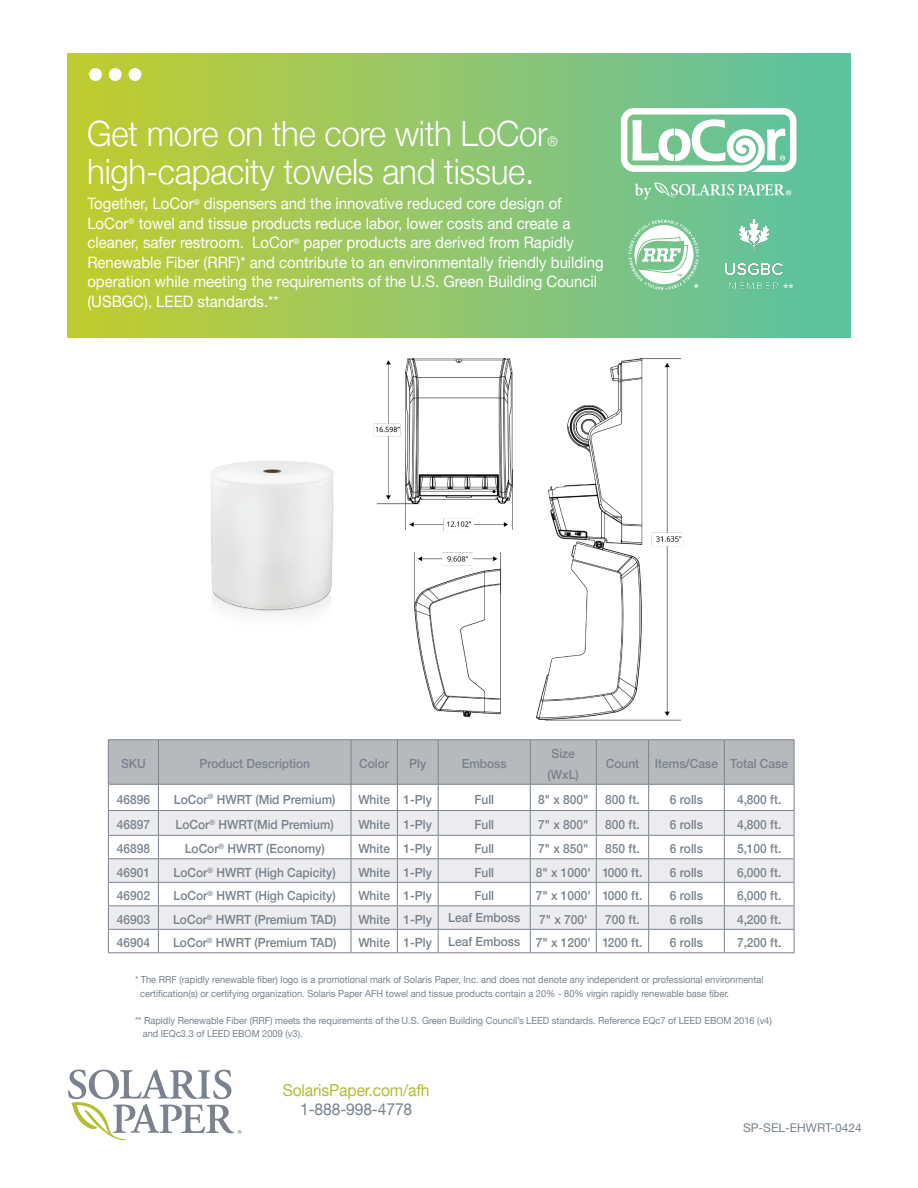
<style>
.page{position:relative;width:918px;height:1188px;background:#fff}
.page>*{position:absolute;margin:0;border:0;box-sizing:border-box;transform-origin:0 0}
.t1{font:300 34.95px "Helvetica Neue";letter-spacing:-.01em;color:#fff;scale:.95 1}
.t2{font:16.5px "Helvetica Neue";letter-spacing:-.01em;color:#b4bd34;scale:.95 1}
.t3{font:16.5px "Helvetica Neue";letter-spacing:-.01em;color:#78828d;scale:.95 1}
.t4{font:15.75px/19.5px "Helvetica Neue";color:#fff;scale:.95 1}
.t5{font:300 13.5px "Helvetica Neue";color:#fff;scale:.95 1}
.t6{font:500 12.6px/21px "Helvetica Neue";color:#78828d;text-align:center;scale:.95 1}
.t7{font:12px "Helvetica Neue";color:#78828d}
.t8{font:9.75px/13.5px "Helvetica Neue";color:#78828d;scale:.95 1}
</style>
<div class="page">
<svg style="left:108px;top:740px;width:687px;height:212px"></svg>
<hr style="left:108px;top:952px;width:50px;height:1px;background:#78828d">
<hr style="left:158px;top:952px;width:193px;height:1px;background:#78828d">
<hr style="left:351px;top:952px;width:46px;height:1px;background:#78828d">
<hr style="left:397px;top:952px;width:41px;height:1px;background:#78828d">
<hr style="left:438px;top:952px;width:92px;height:1px;background:#78828d">
<hr style="left:530px;top:952px;width:66px;height:1px;background:#78828d">
<hr style="left:596px;top:952px;width:53px;height:1px;background:#78828d">
<hr style="left:649px;top:952px;width:75px;height:1px;background:#78828d">
<hr style="left:724px;top:952px;width:70px;height:1px;background:#78828d">
<hr style="left:108px;top:740px;width:50px;height:1px;background:#78828d">
<hr style="left:158px;top:740px;width:193px;height:1px;background:#78828d">
<hr style="left:351px;top:740px;width:46px;height:1px;background:#78828d">
<hr style="left:397px;top:740px;width:41px;height:1px;background:#78828d">
<hr style="left:438px;top:740px;width:92px;height:1px;background:#78828d">
<hr style="left:530px;top:740px;width:66px;height:1px;background:#78828d">
<hr style="left:596px;top:740px;width:53px;height:1px;background:#78828d">
<hr style="left:649px;top:740px;width:75px;height:1px;background:#78828d">
<hr style="left:724px;top:740px;width:70px;height:1px;background:#78828d">
<hr style="left:109px;top:784px;width:49px;height:1px;background:#78828d">
<hr style="left:158px;top:784px;width:193px;height:1px;background:#78828d">
<hr style="left:351px;top:784px;width:46px;height:1px;background:#78828d">
<hr style="left:397px;top:784px;width:41px;height:1px;background:#78828d">
<hr style="left:438px;top:784px;width:92px;height:1px;background:#78828d">
<hr style="left:530px;top:784px;width:66px;height:1px;background:#78828d">
<hr style="left:596px;top:784px;width:53px;height:1px;background:#78828d">
<hr style="left:649px;top:784px;width:75px;height:1px;background:#78828d">
<hr style="left:724px;top:784px;width:70px;height:1px;background:#78828d">
<img style="left:374px;top:358px;width:138px;height:173px">
<img style="left:210px;top:460px;width:124px;height:155px">
<div style="left:68px;top:54px;width:782px;height:284px;background:linear-gradient(to right,#c4cc31,#5cc1a6)"></div>
<div style="left:89px;top:68px;width:13px;height:13px;background:#fff;border-radius:50%"></div>
<div style="left:109px;top:68px;width:13px;height:13px;background:#fff;border-radius:50%"></div>
<div style="left:129px;top:68px;width:12px;height:13px;background:#fff;border-radius:50%"></div>
<svg style="left:621px;top:108px;width:175px;height:64px"></svg>
<svg style="left:635px;top:182px;width:156px;height:18px;background:#8acea8"></svg>
<svg style="left:629px;top:220px;width:70px;height:70px"></svg>
<img style="left:723px;top:216px;width:61px;height:76px">
<svg style="left:68px;top:1069px;width:173px;height:71px"></svg>
<img style="left:414px;top:552px;width:88px;height:166px">
<img style="left:536px;top:358px;width:148px;height:363px">
<p class="t1" style="left:87px;top:105px;width:486px">Get more on the core with LoCor</p>
<p class="t5" style="left:547px;top:130px;width:12px">®</p>
<p class="t1" style="left:87px;top:143px;width:472px">high-capacity towels and tissue.</p>
<p class="t4" style="left:87px;top:195px;width:545px">Together, LoCor<sup>®</sup> dispensers and the innovative reduced core design of LoCor<sup>®</sup> towel and tissue products reduce labor, lower costs and create a cleaner, safer restroom. LoCor<sup>®</sup> paper products are derived from Rapidly Renewable Fiber (RRF)* and contribute to an environmentally friendly building operation while meeting the requirements of the U.S. Green Building Council (USBGC), LEED standards.**</p>
<p class="t4" style="left:694px;top:281px;width:7px">*</p>
<p class="t4" style="left:783px;top:281px;width:13px">**</p>
<p class="t6" style="left:121px;top:752px;width:27px">SKU</p>
<p class="t6" style="left:199px;top:752px;width:118px">Product Description</p>
<p class="t6" style="left:359px;top:752px;width:33px">Color</p>
<p class="t6" style="left:409px;top:752px;width:19px">Ply</p>
<p class="t6" style="left:462px;top:752px;width:49px">Emboss</p>
<p class="t6" style="left:548px;top:742px;width:34px">Size (WxL)</p>
<p class="t6" style="left:606px;top:752px;width:37px">Count</p>
<p class="t6" style="left:655px;top:752px;width:68px">Items/Case</p>
<p class="t6" style="left:730px;top:752px;width:62px">Total Case</p>
<p class="t6" style="left:117px;top:788px;width:37px">46896</p>
<p class="t6" style="left:174px;top:788px;width:172px">LoCor<sup>®</sup> HWRT (Mid Premium)</p>
<p class="t6" style="left:358px;top:788px;width:35px">White</p>
<p class="t6" style="left:404px;top:788px;width:31px">1-Ply</p>
<p class="t6" style="left:474px;top:788px;width:22px">Full</p>
<p class="t6" style="left:538px;top:788px;width:55px">8" x 800"</p>
<p class="t6" style="left:605px;top:788px;width:38px">800 ft.</p>
<p class="t6" style="left:670px;top:788px;width:36px">6 rolls</p>
<p class="t6" style="left:737px;top:788px;width:48px">4,800 ft.</p>
<p class="t6" style="left:117px;top:813px;width:37px">46897</p>
<p class="t6" style="left:176px;top:813px;width:168px">LoCor<sup>®</sup> HWRT(Mid Premium)</p>
<p class="t6" style="left:358px;top:813px;width:35px">White</p>
<p class="t6" style="left:404px;top:813px;width:31px">1-Ply</p>
<p class="t6" style="left:474px;top:813px;width:22px">Full</p>
<p class="t6" style="left:538px;top:813px;width:55px">7" x 800"</p>
<p class="t6" style="left:605px;top:813px;width:38px">800 ft.</p>
<p class="t6" style="left:670px;top:813px;width:36px">6 rolls</p>
<p class="t6" style="left:737px;top:813px;width:48px">4,800 ft.</p>
<p class="t6" style="left:117px;top:837px;width:37px">46898</p>
<p class="t6" style="left:185px;top:837px;width:149px">LoCor<sup>®</sup> HWRT (Economy)</p>
<p class="t6" style="left:358px;top:837px;width:35px">White</p>
<p class="t6" style="left:404px;top:837px;width:31px">1-Ply</p>
<p class="t6" style="left:474px;top:837px;width:22px">Full</p>
<p class="t6" style="left:538px;top:837px;width:55px">7" x 850"</p>
<p class="t6" style="left:605px;top:837px;width:38px">850 ft.</p>
<p class="t6" style="left:670px;top:837px;width:36px">6 rolls</p>
<p class="t6" style="left:737px;top:837px;width:48px">5,100 ft.</p>
<p class="t6" style="left:117px;top:861px;width:37px">46901</p>
<p class="t6" style="left:174px;top:861px;width:172px">LoCor<sup>®</sup> HWRT (High Capicity)</p>
<p class="t6" style="left:358px;top:861px;width:35px">White</p>
<p class="t6" style="left:404px;top:861px;width:31px">1-Ply</p>
<p class="t6" style="left:474px;top:861px;width:22px">Full</p>
<p class="t6" style="left:536px;top:861px;width:59px">8" x 1000'</p>
<p class="t6" style="left:603px;top:861px;width:43px">1000 ft.</p>
<p class="t6" style="left:670px;top:861px;width:36px">6 rolls</p>
<p class="t6" style="left:737px;top:861px;width:48px">6,000 ft.</p>
<p class="t6" style="left:117px;top:884px;width:37px">46902</p>
<p class="t6" style="left:174px;top:884px;width:172px">LoCor<sup>®</sup> HWRT (High Capicity)</p>
<p class="t6" style="left:358px;top:884px;width:35px">White</p>
<p class="t6" style="left:404px;top:884px;width:31px">1-Ply</p>
<p class="t6" style="left:474px;top:884px;width:22px">Full</p>
<p class="t6" style="left:536px;top:884px;width:59px">7" x 1000'</p>
<p class="t6" style="left:603px;top:884px;width:43px">1000 ft.</p>
<p class="t6" style="left:670px;top:884px;width:36px">6 rolls</p>
<p class="t6" style="left:737px;top:884px;width:48px">6,000 ft.</p>
<p class="t6" style="left:117px;top:908px;width:37px">46903</p>
<p class="t6" style="left:173px;top:908px;width:173px">LoCor<sup>®</sup> HWRT (Premium TAD)</p>
<p class="t6" style="left:358px;top:908px;width:35px">White</p>
<p class="t6" style="left:404px;top:908px;width:31px">1-Ply</p>
<p class="t6" style="left:448px;top:906px;width:77px">Leaf Emboss</p>
<p class="t6" style="left:539px;top:908px;width:52px">7" x 700'</p>
<p class="t6" style="left:605px;top:908px;width:38px">700 ft.</p>
<p class="t6" style="left:670px;top:908px;width:36px">6 rolls</p>
<p class="t6" style="left:737px;top:908px;width:48px">4,200 ft.</p>
<p class="t6" style="left:117px;top:931px;width:37px">46904</p>
<p class="t6" style="left:173px;top:931px;width:173px">LoCor<sup>®</sup> HWRT (Premium TAD)</p>
<p class="t6" style="left:358px;top:931px;width:35px">White</p>
<p class="t6" style="left:404px;top:931px;width:31px">1-Ply</p>
<p class="t6" style="left:448px;top:930px;width:77px">Leaf Emboss</p>
<p class="t6" style="left:536px;top:931px;width:59px">7" x 1200'</p>
<p class="t6" style="left:603px;top:931px;width:43px">1200 ft.</p>
<p class="t6" style="left:670px;top:931px;width:36px">6 rolls</p>
<p class="t6" style="left:737px;top:931px;width:48px">7,200 ft.</p>
<p class="t8" style="left:140px;top:974px;width:658px;text-indent:-5px">* The RRF (rapidly renewable fiber) logo is a promotional mark of Solaris Paper, Inc. and does not denote any independent or professional environmental certification(s) or certifying organization. Solaris Paper AFH towel and tissue products contain a 20% - 80% virgin rapidly renewable base fiber.</p>
<p class="t8" style="left:143px;top:1014px;width:664px;text-indent:-8px">** Rapidly Renewable Fiber (RRF) meets the requirements of the U.S. Green Building Council’s LEED standards. Reference EQc7 of LEED EBOM 2016 (v4) and IEQc3.3 of LEED EBOM 2009 (v3).</p>
<p class="t2" style="left:283px;top:1078px;width:156px">SolarisPaper.com/afh</p>
<p class="t3" style="left:300px;top:1098px;width:120px">1-888-998-4778</p>
<p class="t7" style="left:743px;top:1119px;width:120px">SP-SEL-EHWRT-0424</p>
</div>
